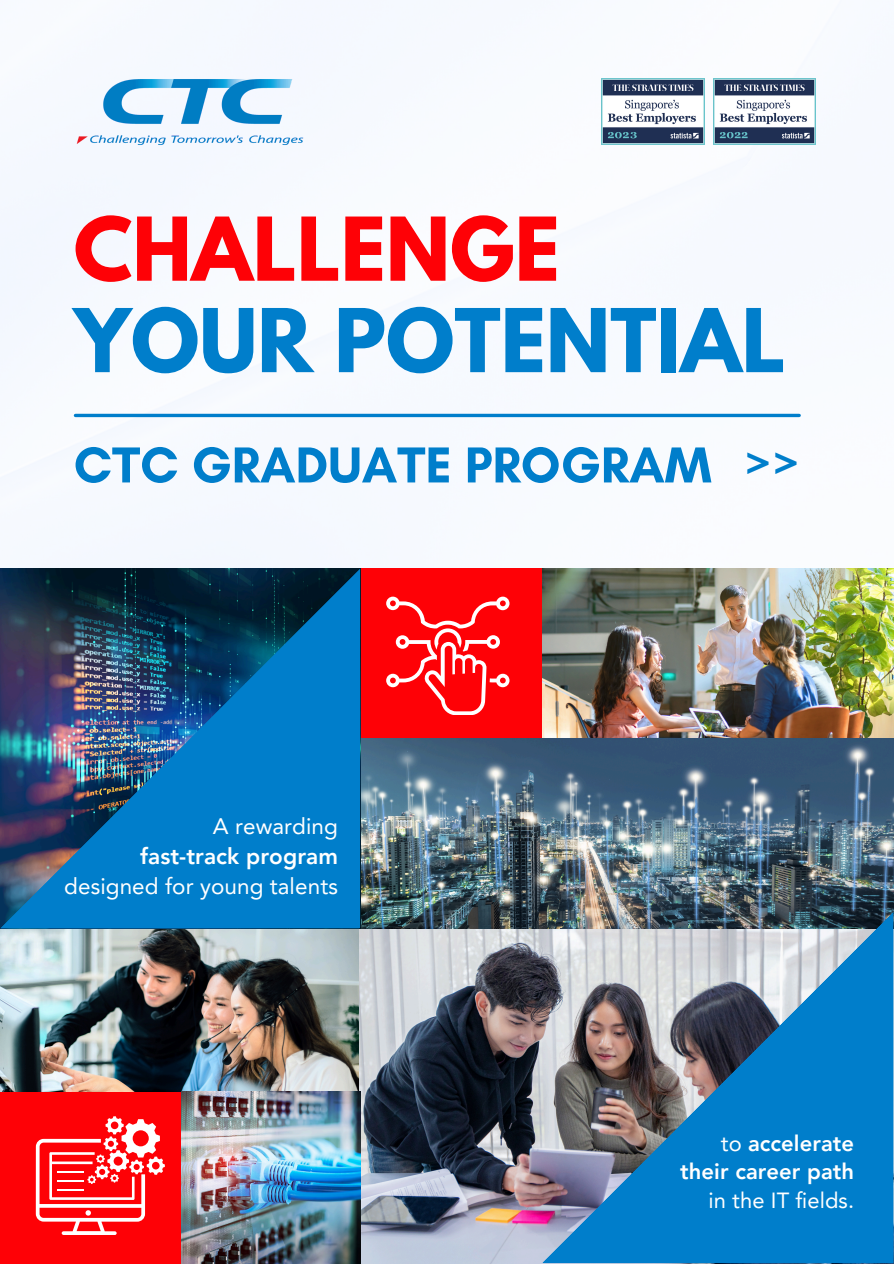
<style>
.page{position:relative;width:894px;height:1264px;background:#fff}
.page>*{position:absolute;margin:0;border:0;box-sizing:border-box;transform-origin:0 0}
.t1{font:700 77.85px/91.3px "League Spartan";color:#007ecb}
.t2{font:700 51.45px "Glacial Indifference";color:#007ecb}
.t3{font:800 41.85px "Avenir LT Pro";color:#007ecb}
.t4{font:22.5px "Avenir LT Pro";letter-spacing:.005em;color:#fff}
.t5{font:800 22.5px "Avenir LT Pro";letter-spacing:.005em;color:#fff}
.t6{font:800 21.9px "Avenir LT Pro";letter-spacing:.005em;color:#fff}
.t7{font:21.9px "Avenir LT Pro";letter-spacing:.005em;color:#fff}
.s1{color:#fe0106}
.s2{font-weight:400}
</style>
<div class="page">
<img style="left:0;top:1px;width:816px;height:567px">
<hr style="left:75px;top:414px;width:724px;height:3px;background:#007ecb">
<img style="left:361px;top:744px;width:532px;height:519px">
<div style="left:0;top:1092px;width:182px;height:171px;background:#fe0106"></div>
<img style="left:182px;top:1107px;width:179px;height:156px">
<img style="left:620px;top:568px;width:273px;height:176px">
<img style="left:539px;top:568px;width:81px;height:263px">
<svg style="left:36px;top:1116px;width:129px;height:118px"></svg>
<img style="left:0;top:568px;width:539px;height:539px">
<img style="left:542px;top:911px;width:351px;height:352px">
<img style="left:61px;top:37px;width:258px;height:146px">
<img style="left:713px;top:79px;width:102px;height:65px">
<img style="left:601px;top:79px;width:103px;height:65px">
<p class="t1" style="left:74px;top:214px;width:713px"><span class="s1">CHALLENGE<br></span>YOUR POTENTIAL</p>
<p class="t2" style="left:74px;top:433px;width:639px">CTC GRADUATE PROGRAM</p>
<p class="t3" style="left:744px;top:444px;width:57px">&gt;&gt;</p>
<p class="t4" style="left:213px;top:817px;width:127px">A rewarding</p>
<p class="t5" style="left:140px;top:847px;width:199px">fast-track program</p>
<p class="t4" style="left:64px;top:876px;width:275px">designed for young talents</p>
<p class="t6" style="left:720px;top:1133px;width:135px"><span class="s2">to</span> accelerate</p>
<p class="t6" style="left:680px;top:1162px;width:175px">their career path</p>
<p class="t7" style="left:708px;top:1190px;width:147px">in the IT fields.</p>
</div>
